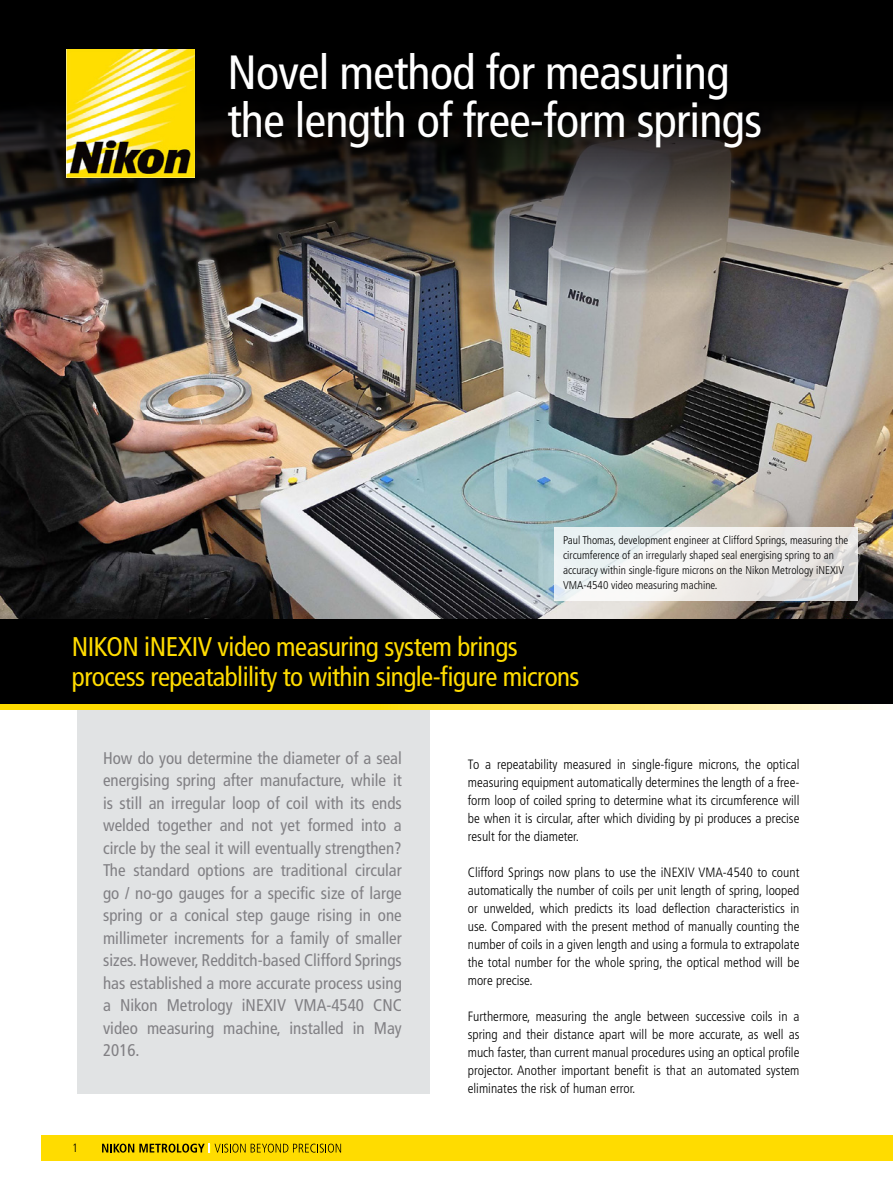
<style>
.page{position:relative;width:893px;height:1191px;background:#fff}
.page>*{position:absolute;margin:0;border:0;box-sizing:border-box;transform-origin:0 0}
.t1{font:condensed 48px/48px "Frutiger LT Std";letter-spacing:-.015em;color:#fff}
.t2{font:condensed 27px/30px "Frutiger LT Std";letter-spacing:-.02em;color:#ffdc00}
.t3{font:condensed 16.95px/22.5px "Frutiger LT Std";color:#818084;text-align:justify}
.t4{font:300 condensed 13.5px/18px "Frutiger LT Std";color:#000;text-align:justify}
.t5{font:300 condensed 12px "Frutiger LT Std";color:#000}
.t6{font:300 condensed 11.25px/15px "Frutiger LT Std";color:#000}
</style>
<div class="page">
<div style="left:77px;top:706px;width:352px;height:388px;background:#e1e3e4"></div>
<img style="left:0;top:295px;width:893px;height:324px">
<div style="left:41px;top:1135px;width:852px;height:25px;background:#ffdc00"></div>
<svg style="left:102px;top:1143px;width:239px;height:10px"></svg>
<svg style="left:555px;top:527px;width:303px;height:73px"></svg>
<svg style="left:0;top:704px;width:880px;height:5px;background:#ffe445"></svg>
<div style="left:0;top:619px;width:893px;height:84px;background:#000"></div>
<div style="left:0;top:0;width:893px;height:92px;background:#000"></div>
<img style="left:0;top:92px;width:893px;height:203px">
<img style="left:67px;top:50px;width:127px;height:127px">
<h1 class="t1" style="left:227px;top:48px;width:536px">Novel method for measuring the length of free-form springs</h1>
<p class="t6" style="left:563px;top:533px;width:287px">Paul Thomas, development engineer at Clifford Springs, measuring the circumference of an irregularly shaped seal energising spring to an accuracy within single-figure microns on the Nikon Metrology iNEXIV VMA-4540 video measuring machine.</p>
<h2 class="t2" style="left:72px;top:632px;width:509px">NIKON iNEXIV video measuring system brings process repeatablility to within single-figure microns</h2>
<p class="t3" style="left:103px;top:746px;width:300px">How do you determine the diameter of a seal energising spring after manufacture, while it is still an irregular loop of coil with its ends welded together and not yet formed into a circle by the seal it will eventually strengthen?<br>The standard options are traditional circular go / no-go gauges for a specific size of large spring or a conical step gauge rising in one millimeter increments for a family of smaller sizes. However, Redditch-based Clifford Springs has established a more accurate process using a Nikon Metrology iNEXIV VMA-4540 CNC video measuring machine, installed in May 2016.</p>
<p class="t5" style="left:72px;top:1141px;width:7px">1</p>
<p class="t4" style="left:468px;top:755px;width:333px">To a repeatability measured in single-figure microns, the optical measuring equipment automatically determines the length of a free&shy;form loop of coiled spring to determine what its circumference will be when it is circular, after which dividing by pi produces a precise result for the diameter.</p>
<p class="t4" style="left:468px;top:863px;width:333px">Clifford Springs now plans to use the iNEXIV VMA-4540 to count automatically the number of coils per unit length of spring, looped or unwelded, which predicts its load deflection characteristics in use. Compared with the present method of manually counting the number of coils in a given length and using a formula to extrapolate the total number for the whole spring, the optical method will be more precise.</p>
<p class="t4" style="left:468px;top:1007px;width:333px">Furthermore, measuring the angle between successive coils in a spring and their distance apart will be more accurate, as well as much faster, than current manual procedures using an optical profile projector. Another important benefit is that an automated system eliminates the risk of human error.</p>
</div>
